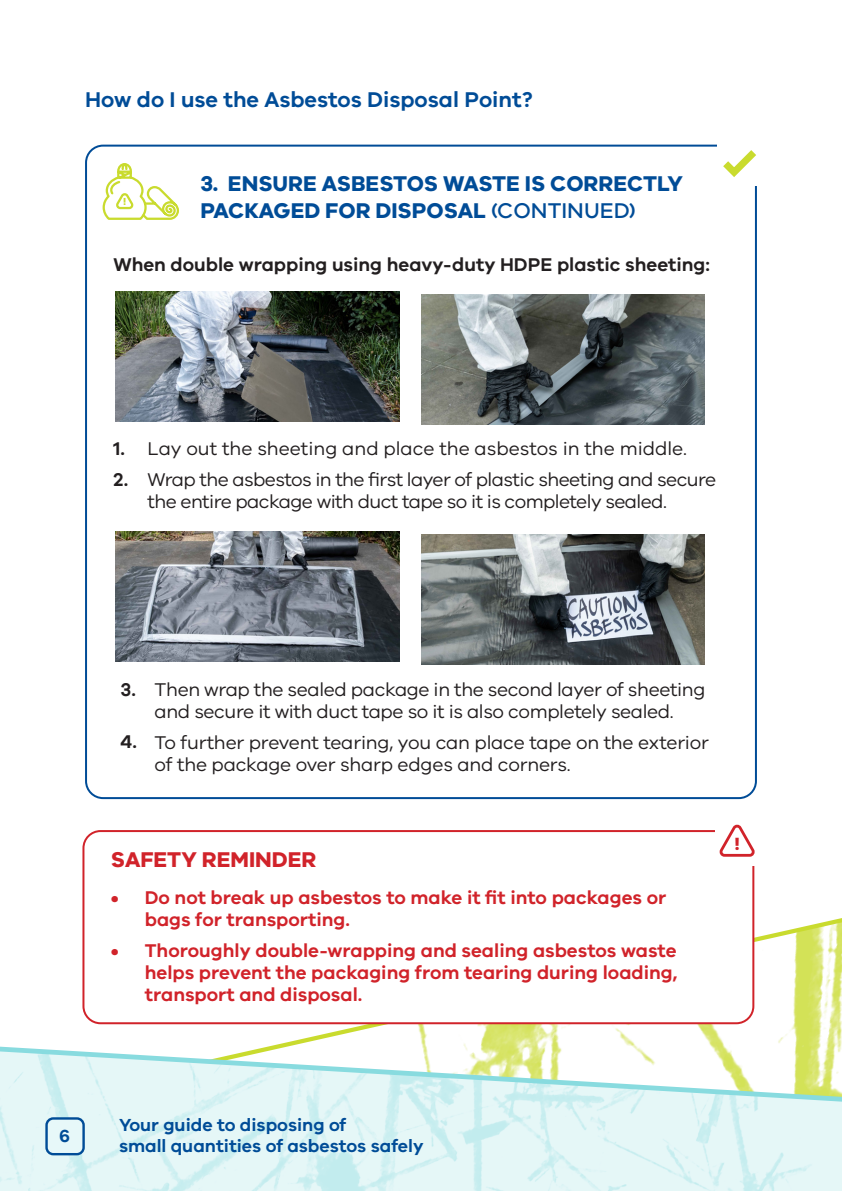
<style>
.page{position:relative;width:842px;height:1191px;background:#fff}
.page>*{position:absolute;margin:0;border:0;box-sizing:border-box;transform-origin:0 0}
.t1{font:700 22px/26.4px "VIC";color:#004c97}
.t2{font:600 22px "VIC";color:#004c97}
.t3{font:700 22px "VIC";color:#d1232a}
.Bullet_points_-_L2{font:19px/22px "VIC";letter-spacing:-.02em;color:#231f20}
.t4{font:600 19px/22px "VIC";color:#d1232a}
.Bullet_points_-_L1{font:600 19px "VIC";color:#231f20}
.Bullet_points_-_L2-2{font:19px "VIC";color:#231f20}
.t5{font:700 18.2px "VIC";color:#d1232a}
.t6{font:600 18px/21.2px "VIC";color:#004c97}
.t7{font:700 10.6px "VIC";color:#c9db2e}
.s1{font-weight:500}
.s2{font-weight:600}
</style>
<div class="page">
<svg style="left:85px;top:896px;width:757px;height:147px"></svg>
<svg style="left:723px;top:150px;width:33px;height:27px"></svg>
<svg style="left:102px;top:163px;width:77px;height:57px"></svg>
<img style="left:422px;top:294px;width:282px;height:130px">
<img style="left:422px;top:534px;width:282px;height:130px">
<img style="left:116px;top:291px;width:283px;height:130px">
<img style="left:116px;top:531px;width:283px;height:130px">
<img style="left:0;top:1105px;width:842px;height:86px">
<svg style="left:0;top:1043px;width:842px;height:62px"></svg>
<div style="left:47px;top:1118px;width:37px;height:36px;background:#e7f8f9;border-radius:7px"></div>
<div style="left:45px;top:1117px;width:40px;height:38px;border:2px solid #004c97;border-radius:7px"></div>
<div style="left:83px;top:831px;width:670px;height:192px;background:#fff;border-radius:17px"></div>
<div style="left:82px;top:830px;width:672px;height:194px;border:2px solid #d1232a;border-radius:17px"></div>
<div style="left:715px;top:821px;width:44px;height:44px;background:#fff"></div>
<svg style="left:719px;top:824px;width:36px;height:33px"></svg>
<p class="t2" style="left:85px;top:86px;width:449px">How do I use the Asbestos Disposal Point?</p>
<p class="t1" style="left:200px;top:170px;width:484px">3. ENSURE ASBESTOS WASTE IS CORRECTLY<br>PACKAGED FOR DISPOSAL <span class="s1">(CONTINUED)</span></p>
<p class="Bullet_points_-_L1" style="left:113px;top:253px;width:598px">When double wrapping using heavy-duty HDPE plastic sheeting:</p>
<p class="t7" style="left:123px;top:195px;width:5px">!</p>
<p class="Bullet_points_-_L2-2" style="left:114px;top:438px;width:575px"><span class="s2">1.</span> Lay out the sheeting and place the asbestos in the middle.</p>
<p class="Bullet_points_-_L2" style="left:148px;top:468px;width:570px;text-indent:-34px"><span class="s2">2.</span> Wrap the asbestos in the first layer of plastic sheeting and secure the entire package with duct tape so it is completely sealed.</p>
<p class="Bullet_points_-_L2" style="left:121px;top:678px;width:586px;text-align:center"><span class="s2">3.</span> Then wrap the sealed package in the second layer of sheeting and secure it with duct tape so it is also completely sealed.</p>
<p class="Bullet_points_-_L2" style="left:155px;top:730px;width:556px;text-indent:-34px"><span class="s2">4.</span> To further prevent tearing, you can place tape on the exterior of the package over sharp edges and corners.</p>
<p class="t3" style="left:111px;top:846px;width:207px">SAFETY REMINDER</p>
<p class="t4" style="left:145px;top:886px;width:523px;text-indent:-34px">• Do not break up asbestos to make it fit into packages or bags for transporting.</p>
<p class="t4" style="left:145px;top:938px;width:534px;text-align:justify;text-indent:-34px">• Thoroughly double-wrapping and sealing asbestos waste helps prevent the packaging from tearing during loading, transport and disposal.</p>
<p class="t5" style="left:734px;top:832px;width:7px">!</p>
<p class="t6" style="left:59px;top:1124px;width:12px">6</p>
<p class="t6" style="left:119px;top:1113px;width:306px">Your guide to disposing of<br>small quantities of asbestos safely</p>
</div>
